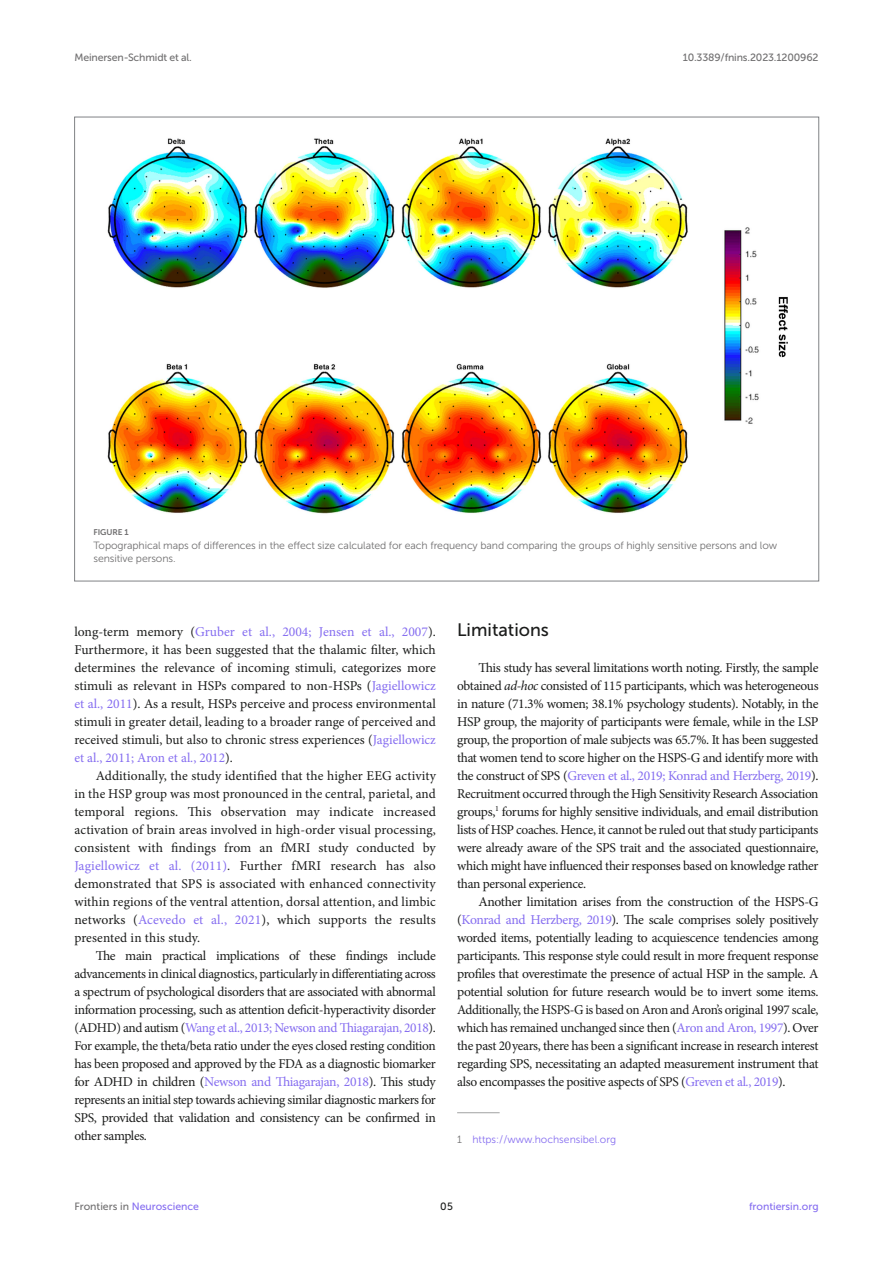
<style>
.page{position:relative;width:893px;height:1263px;background:#fff}
.page>*{position:absolute;margin:0;border:0;box-sizing:border-box;transform-origin:0 0}
.HEAD_2{font:18px "Museo Sans 500";color:#1b1c1b}
.TEXT{font:13.5px/18px "Minion Pro";letter-spacing:-.02em;color:#1b1c1b;text-align:justify}
.TEXT_FLUSH{font:13.5px/18px "Minion Pro";letter-spacing:-.025em;color:#1b1c1b;text-align:justify}
.TEXT_FLUSH-2{font:13.5px "Minion Pro";letter-spacing:-.025em;color:#856df0}
.FIG_LEG{font:10.5px/13.5px "Museo Sans 300";letter-spacing:-.01em;color:#706f70}
.t1{font:10.5px "Museo Sans 500";letter-spacing:-.015em;color:#706f70}
.t2{font:10.5px "Museo Sans 500";color:#856df0}
.FOOTNOTE{font:10.5px "Museo Sans 300";color:#856df0}
.t3{font:10.5px "Museo Sans 500";color:#1b1c1b}
.FIG_HD{font:8.25px "Museo Sans 700";letter-spacing:-.01em;color:#706f70}
.s1{color:#856df0}
.s2{font-style:italic}
.s3{color:#1b1c1b}
.s4{color:#706f70}
</style>
<div class="page">
<hr style="left:457px;top:1112px;width:43px;height:1px;background:#a2a3a3">
<img style="left:107px;top:138px;width:681px;height:376px">
<p class="t1" style="left:74px;top:51px;width:119px">Meinersen-Schmidt et al.</p>
<p class="t1" style="left:683px;top:51px;width:137px">10.3389/fnins.2023.1200962</p>
<p class="FIG_HD" style="left:94px;top:528px;width:37px">FIGURE 1</p>
<p class="FIG_LEG" style="left:94px;top:538px;width:685px">Topographical maps of differences in the effect size calculated for each frequency band comparing the groups of highly sensitive persons and low sensitive persons.</p>
<p class="TEXT_FLUSH" style="left:74px;top:623px;width:363px">long-term memory (<span class="s1">Gruber et al., 2004; Jensen et al., 2007</span>).<br>Furthermore, it has been suggested that the thalamic filter, which determines the relevance of incoming stimuli, categorizes more stimuli as relevant in HSPs compared to non-HSPs (<span class="s1">Jagiellowicz et al., 2011</span>). As a result, HSPs perceive and process environmental stimuli in greater detail, leading to a broader range of perceived and received stimuli, but also to chronic stress experiences (<span class="s1">Jagiellowicz et al., 2011; Aron et al., 2012</span>).</p>
<p class="TEXT" style="left:74px;top:767px;width:363px;text-indent:21px">Additionally, the study identified that the higher EEG activity in the HSP group was most pronounced in the central, parietal, and temporal regions. This observation may indicate increased activation of brain areas involved in high-order visual processing, consistent with findings from an fMRI study conducted by <span class="s1">Jagiellowicz et al. (2011)</span>. Further fMRI research has also demonstrated that SPS is associated with enhanced connectivity within regions of the ventral attention, dorsal attention, and limbic networks (<span class="s1">Acevedo et al., 2021</span>), which supports the results presented in this study.</p>
<p class="TEXT" style="left:74px;top:947px;width:363px;text-indent:21px">The main practical implications of these findings include advancements in clinical diagnostics, particularly in differentiating across a spectrum of psychological disorders that are associated with abnormal information processing, such as attention deficit-hyperactivity disorder (ADHD) and autism (<span class="s1">Wang et al., 2013; Newson and Thiagarajan, 2018</span>).<br>For example, the theta/beta ratio under the eyes closed resting condition has been proposed and approved by the FDA as a diagnostic biomarker for ADHD in children (<span class="s1">Newson and Thiagarajan, 2018</span>). This study represents an initial step towards achieving similar diagnostic markers for SPS, provided that validation and consistency can be confirmed in other samples.</p>
<p class="HEAD_2" style="left:457px;top:620px;width:93px">Limitations</p>
<p class="TEXT_FLUSH" style="left:478px;top:659px;width:342px">This study has several limitations worth noting. Firstly, the sample</p>
<p class="TEXT_FLUSH" style="left:457px;top:677px;width:363px">obtained <span class="s2">ad-hoc</span> consisted of 115 participants, which was heterogeneous</p>
<p class="TEXT_FLUSH" style="left:457px;top:695px;width:363px">in nature (71.3% women; 38.1% psychology students). Notably, in the</p>
<p class="TEXT_FLUSH" style="left:457px;top:713px;width:363px">HSP group, the majority of participants were female, while in the LSP</p>
<p class="TEXT_FLUSH" style="left:457px;top:731px;width:363px">group, the proportion of male subjects was 65.7%. It has been suggested</p>
<p class="TEXT_FLUSH" style="left:457px;top:749px;width:363px">that women tend to score higher on the HSPS-G and identify more with</p>
<p class="TEXT_FLUSH-2" style="left:457px;top:767px;width:363px"><span class="s3">the construct of SPS (</span>Greven et al., 2019; Konrad and Herzberg, 2019<span class="s3">).</span></p>
<p class="TEXT_FLUSH" style="left:457px;top:785px;width:363px">Recruitment occurred through the High Sensitivity Research Association</p>
<p class="TEXT_FLUSH" style="left:457px;top:803px;width:363px">groups,<sup>1</sup> forums for highly sensitive individuals, and email distribution</p>
<p class="TEXT_FLUSH" style="left:457px;top:821px;width:363px">lists of HSP coaches. Hence, it cannot be ruled out that study participants</p>
<p class="TEXT_FLUSH" style="left:457px;top:839px;width:363px">were already aware of the SPS trait and the associated questionnaire,</p>
<p class="TEXT_FLUSH" style="left:457px;top:857px;width:363px">which might have influenced their responses based on knowledge rather</p>
<p class="TEXT_FLUSH" style="left:457px;top:875px;width:130px">than personal experience.</p>
<p class="TEXT_FLUSH" style="left:478px;top:893px;width:342px">Another limitation arises from the construction of the HSPS-G</p>
<p class="TEXT_FLUSH" style="left:457px;top:911px;width:363px">(<span class="s1">Konrad and Herzberg, 2019</span>). The scale comprises solely positively</p>
<p class="TEXT" style="left:457px;top:929px;width:363px">worded items, potentially leading to acquiescence tendencies among participants. This response style could result in more frequent response profiles that overestimate the presence of actual HSP in the sample. A potential solution for future research would be to invert some items.<br>Additionally, the HSPS-G is based on Aron and Aron’s original 1997 scale, which has remained unchanged since then (<span class="s1">Aron and Aron, 1997</span>). Over the past 20years, there has been a significant increase in research interest regarding SPS, necessitating an adapted measurement instrument that also encompasses the positive aspects of SPS (<span class="s1">Greven et al., 2019</span>).</p>
<p class="FOOTNOTE" style="left:457px;top:1133px;width:160px"><span class="s4">1</span> https://www.hochsensibel.org</p>
<p class="t2" style="left:74px;top:1200px;width:126px"><span class="s4">Frontiers in</span> Neuroscience</p>
<p class="t3" style="left:440px;top:1200px;width:14px">05</p>
<p class="t2" style="left:749px;top:1200px;width:71px">frontiersin.org</p>
</div>
